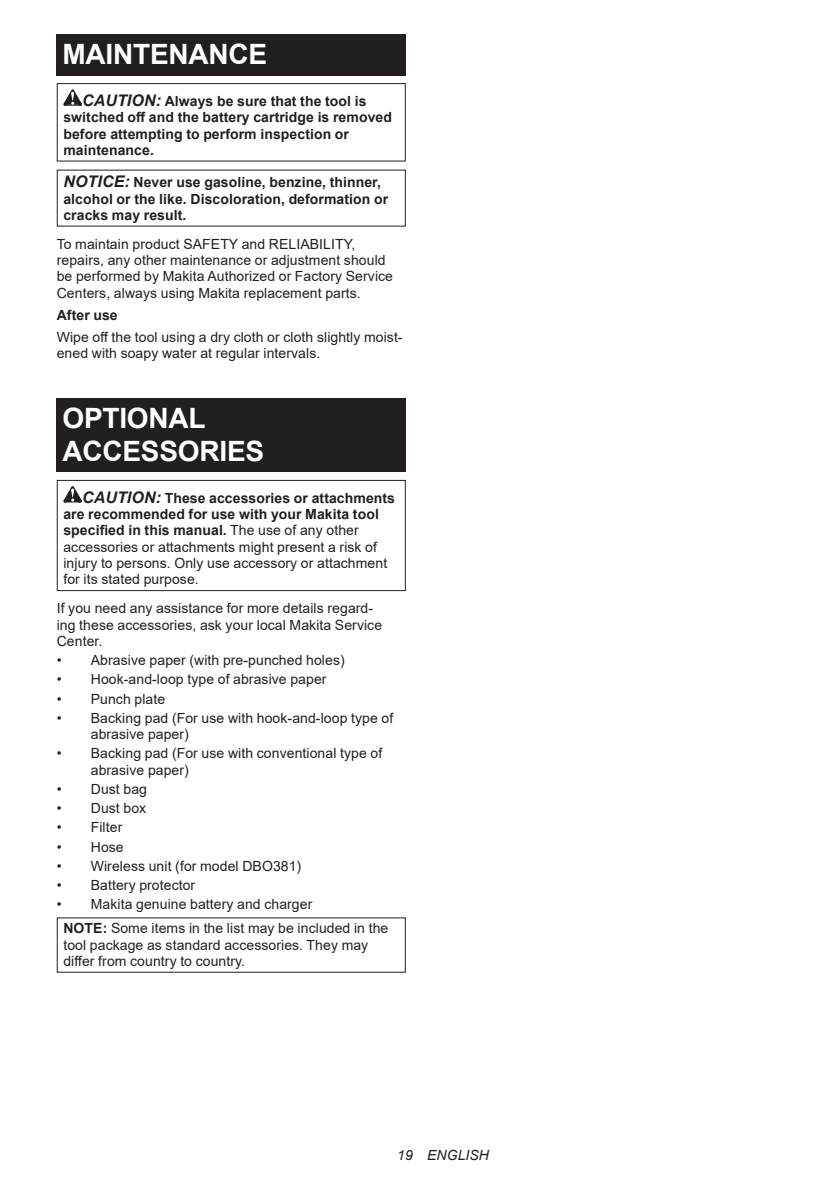
<style>
.page{position:relative;width:840px;height:1191px;background:#fff}
.page>*{position:absolute;margin:0;border:0;box-sizing:border-box;transform-origin:0 0}
.t1{font:700 28px/32.8px "Arial";letter-spacing:-.01em;color:#fff}
.t2{font:14px/16.4px "Arial";letter-spacing:.005em;color:#231f20}
.t3{font:700 14px/16.4px "Arial";letter-spacing:.005em;color:#231f20}
.t4{font:italic 14px "Arial";letter-spacing:.005em;color:#231f20}
.s1{font-style:italic;font-size:16px}
.s2{font-weight:700;font-style:italic;font-size:16px}
.s3{font-weight:700}
</style>
<div class="page">
<div style="left:57px;top:34px;width:348px;height:41px;background:#231f20"></div>
<svg style="left:63px;top:89px;width:19px;height:17px"></svg>
<div style="left:57px;top:83px;width:348px;height:79px;border:1px solid #231f20"></div>
<div style="left:57px;top:398px;width:348px;height:74px;background:#231f20"></div>
<svg style="left:63px;top:486px;width:19px;height:16px"></svg>
<div style="left:57px;top:480px;width:348px;height:111px;border:1px solid #231f20"></div>
<h1 class="t1" style="left:62px;top:38px;width:206px">MAINTENANCE</h1>
<p class="t3" style="left:63px;top:93px;width:330px;text-indent:19px"><span class="s1">CAUTION:</span> Always be sure that the tool is switched off and the battery cartridge is removed before attempting to perform inspection or maintenance.</p>
<p class="t3" style="left:63px;top:174px;width:326px"><span class="s1">NOTICE:</span> Never use gasoline, benzine, thinner, alcohol or the like. Discoloration, deformation or cracks may result.</p>
<p class="t2" style="left:57px;top:235px;width:337px">To maintain product SAFETY and RELIABILITY, repairs, any other maintenance or adjustment should be performed by Makita Authorized or Factory Service Centers, always using Makita replacement parts.</p>
<p class="t3" style="left:57px;top:307px;width:62px">After use</p>
<p class="t2" style="left:57px;top:329px;width:347px">Wipe off the tool using a dry cloth or cloth slightly moist&shy;ened with soapy water at regular intervals.</p>
<h1 class="t1" style="left:62px;top:402px;width:203px">OPTIONAL<br>ACCESSORIES</h1>
<p class="t2" style="left:63px;top:489px;width:333px;text-indent:19px"><span class="s2">CAUTION:</span> <span class="s3">These accessories or attachments are recommended for use with your Makita tool specified in this manual.</span> The use of any other accessories or attachments might present a risk of injury to persons. Only use accessory or attachment for its stated purpose.</p>
<p class="t2" style="left:57px;top:600px;width:327px">If you need any assistance for more details regard&shy;ing these accessories, ask your local Makita Service<br>Center.</p>
<p class="t2" style="left:57px;top:652px;width:289px">• Abrasive paper (with pre-punched holes)</p>
<p class="t2" style="left:57px;top:671px;width:271px">• Hook-and-loop type of abrasive paper</p>
<p class="t2" style="left:57px;top:690px;width:110px">• Punch plate</p>
<p class="t2" style="left:91px;top:709px;width:304px;text-indent:-34px">• Backing pad (For use with hook-and-loop type of abrasive paper)</p>
<p class="t2" style="left:91px;top:745px;width:293px;text-indent:-34px">• Backing pad (For use with conventional type of abrasive paper)</p>
<p class="t2" style="left:57px;top:781px;width:92px">• Dust bag</p>
<p class="t2" style="left:57px;top:800px;width:91px">• Dust box</p>
<p class="t2" style="left:57px;top:819px;width:67px">• Filter</p>
<p class="t2" style="left:57px;top:838px;width:68px">• Hose</p>
<p class="t2" style="left:57px;top:857px;width:246px">• Wireless unit (for model DBO381)</p>
<p class="t2" style="left:57px;top:877px;width:140px">• Battery protector</p>
<p class="t2" style="left:63px;top:892px;width:326px;line-height:23.8px;text-indent:-7px">• Makita genuine battery and charger<br><span class="s3">NOTE:</span> Some items in the list may be included in the</p>
<p class="t2" style="left:63px;top:936px;width:306px">tool package as standard accessories. They may differ from country to country.</p>
<p class="t4" style="left:397px;top:1146px;width:93px">19 ENGLISH</p>
</div>
